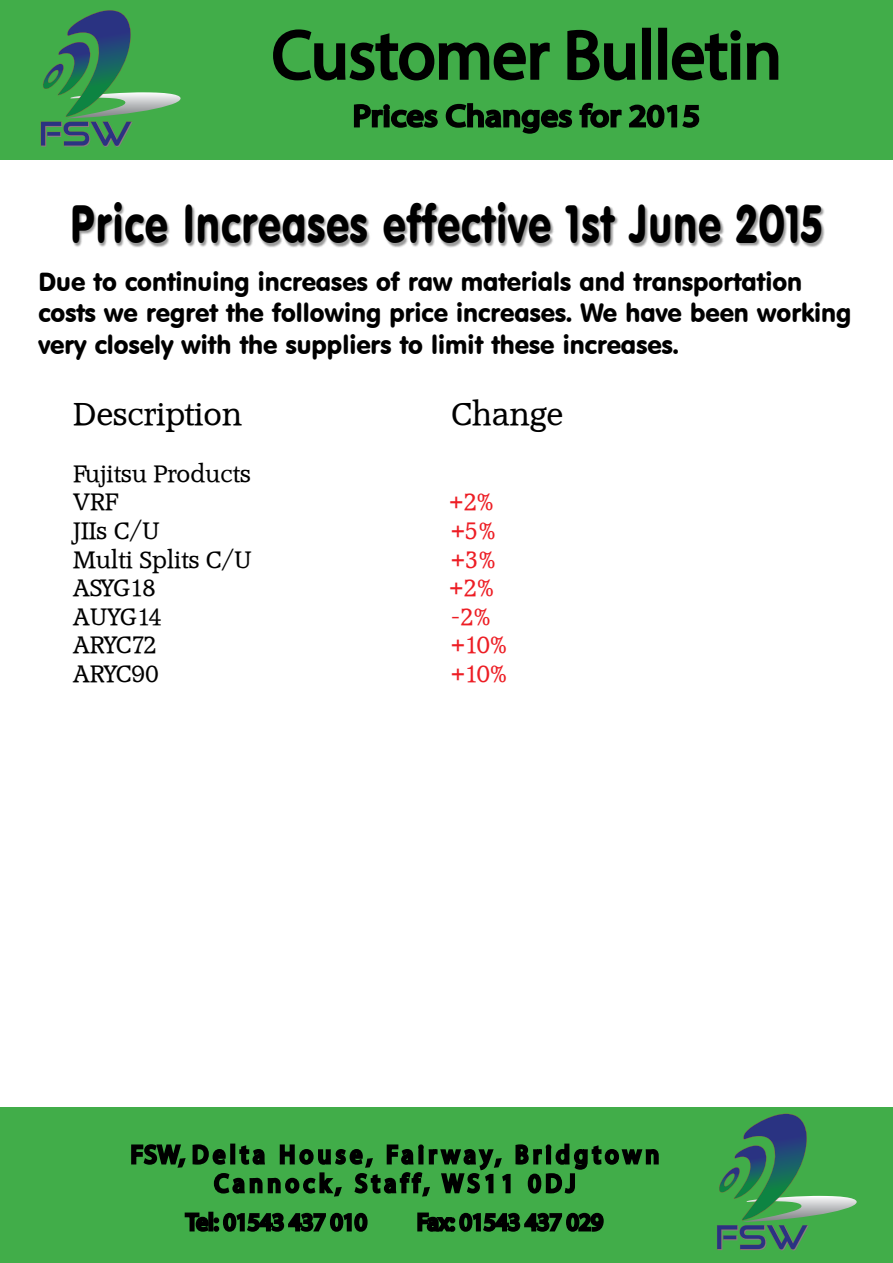
<style>
.page{position:relative;width:893px;height:1263px;background:#fff}
.page>*{position:absolute;margin:0;border:0;box-sizing:border-box;transform-origin:0 0}
.t1{font:69px "Myriad Pro";color:#000}
.t2{font:52.5px "VAG Rounded BT";letter-spacing:.02em;color:#000;scale:.78 1}
.t3{font:30px "Accord SF";color:#000}
.t4{font:25.5px/31.5px "VAG Rounded BT";color:#000}
.t5{font:22.5px/28.5px "Accord SF";color:#000}
.t6{font:22.5px "Accord SF";color:#ed1d24}
</style>
<div class="page">
<div style="left:0;top:1108px;width:893px;height:155px;background:#41ad49"></div>
<div style="left:0;top:0;width:893px;height:159px;background:#41ad49"></div>
<svg style="left:273px;top:29px;width:277px;height:52px"></svg>
<svg style="left:567px;top:29px;width:69px;height:52px"></svg>
<div style="left:642px;top:28px;width:9px;height:52px;border:3px solid #000"></div>
<div style="left:658px;top:28px;width:9px;height:52px;border:3px solid #000"></div>
<svg style="left:671px;top:30px;width:108px;height:51px"></svg>
<svg style="left:352px;top:102px;width:349px;height:58px"></svg>
<svg style="left:130px;top:1107px;width:530px;height:125px"></svg>
<div style="left:72px;top:203px;width:753px;height:45px;background:#000;opacity:.4"></div>
<svg style="left:41px;top:10px;width:140px;height:137px"></svg>
<svg style="left:717px;top:1114px;width:140px;height:136px"></svg>
<h1 class="t1" style="left:272px;top:13px;width:511px">Customer Bulletin</h1>
<h2 class="t2" style="left:70px;top:192px;width:966px">Price Increases effective 1st June 2015</h2>
<p class="t4" style="left:38px;top:266px;width:814px">Due to continuing increases of raw materials and transportation costs we regret the following price increases. We have been working very closely with the suppliers to limit these increases.</p>
<p class="t3" style="left:73px;top:397px;width:171px">Description</p>
<p class="t3" style="left:451px;top:397px;width:114px">Change</p>
<p class="t5" style="left:73px;top:460px;width:179px">Fujitsu Products<br>VRF</p>
<p class="t6" style="left:449px;top:489px;width:46px">+2%</p>
<p class="t5" style="left:73px;top:517px;width:88px">JIIs C/U</p>
<p class="t6" style="left:451px;top:518px;width:46px">+5%</p>
<p class="t5" style="left:73px;top:546px;width:180px">Multi Splits C/U</p>
<p class="t6" style="left:451px;top:546px;width:46px">+3%</p>
<p class="t5" style="left:73px;top:574px;width:84px">ASYG18</p>
<p class="t6" style="left:449px;top:575px;width:46px">+2%</p>
<p class="t5" style="left:73px;top:603px;width:90px">AUYG14</p>
<p class="t6" style="left:451px;top:603px;width:41px">-2%</p>
<p class="t5" style="left:73px;top:631px;width:85px">ARYC72</p>
<p class="t6" style="left:451px;top:632px;width:57px">+10%</p>
<p class="t5" style="left:73px;top:660px;width:87px">ARYC90</p>
<p class="t6" style="left:451px;top:660px;width:57px">+10%</p>
</div>
